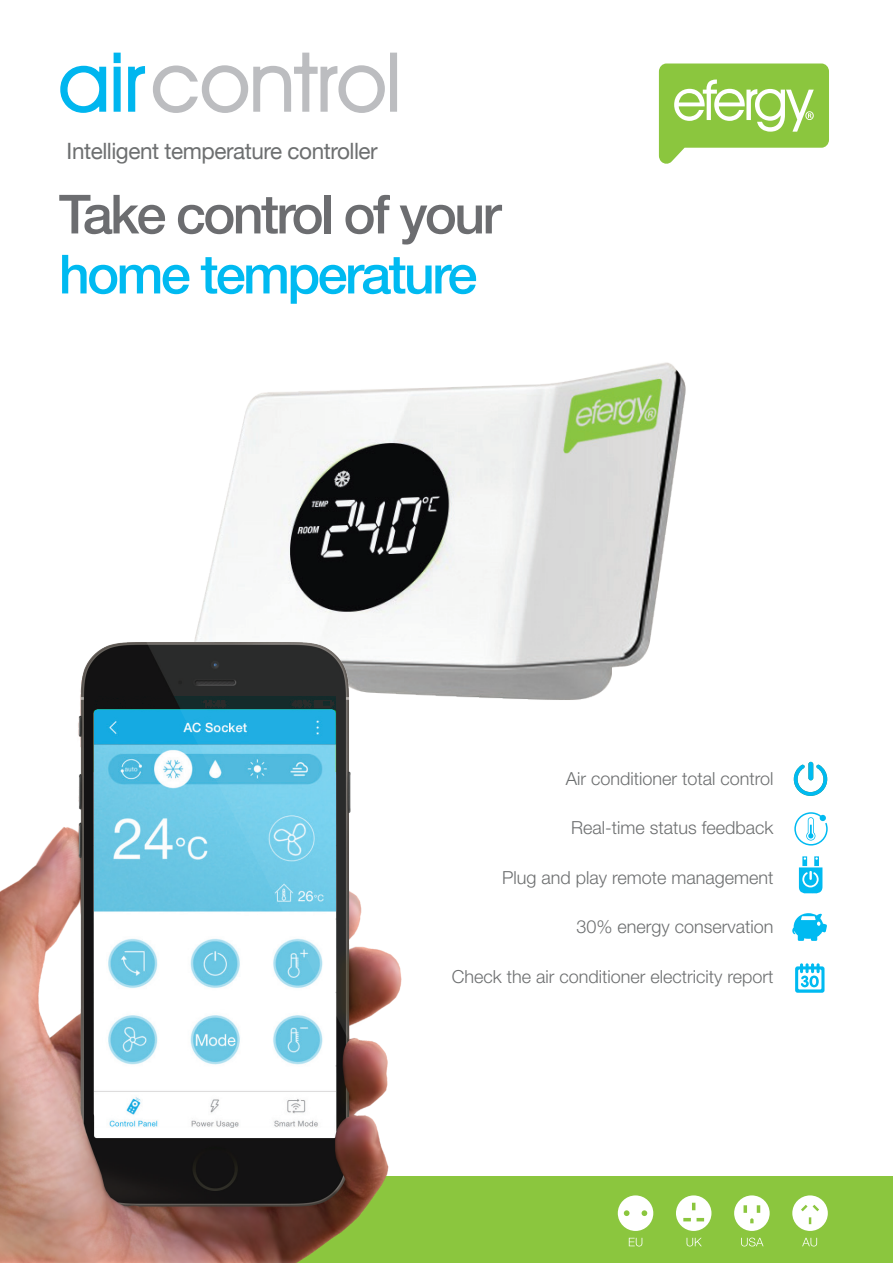
<style>
.page{position:relative;width:893px;height:1263px;background:#fff}
.page>*{position:absolute;margin:0;border:0;box-sizing:border-box;transform-origin:0 0}
.t1{font:81px "Avant Garde IT Cby BT";color:#bcbdc0}
.t2{font:500 54px "Helvetica Neue";letter-spacing:-.05em;color:#6c6d70}
.t3{font:500 54px "Helvetica Neue";letter-spacing:-.05em;color:#00baf1}
.t4{font:22.5px "Helvetica Neue";letter-spacing:-.02em;color:#6d6f70}
.t5{font:300 18px "Helvetica Neue LT Std";color:#6d6f70}
.s1{color:#00b6ef}
</style>
<div class="page">
<img style="left:207px;top:362px;width:479px;height:338px">
<div style="left:0;top:1177px;width:893px;height:86px;background:#8bc63e"></div>
<img style="left:0;top:582px;width:547px;height:681px">
<img style="left:94px;top:697px;width:241px;height:431px">
<svg style="left:180px;top:709px;width:156px;height:306px"></svg>
<svg style="left:659px;top:63px;width:170px;height:101px"></svg>
<svg style="left:618px;top:1195px;width:35px;height:36px"></svg>
<svg style="left:629px;top:1238px;width:13px;height:8px"></svg>
<svg style="left:676px;top:1195px;width:35px;height:36px"></svg>
<svg style="left:687px;top:1238px;width:15px;height:8px"></svg>
<svg style="left:734px;top:1195px;width:36px;height:36px"></svg>
<svg style="left:741px;top:1237px;width:22px;height:9px"></svg>
<svg style="left:792px;top:1195px;width:36px;height:36px"></svg>
<svg style="left:802px;top:1238px;width:15px;height:8px"></svg>
<svg style="left:795px;top:963px;width:29px;height:30px"></svg>
<svg style="left:792px;top:913px;width:35px;height:28px"></svg>
<svg style="left:60px;top:65px;width:47px;height:48px"></svg>
<svg style="left:113px;top:52px;width:8px;height:60px"></svg>
<svg style="left:128px;top:66px;width:18px;height:46px"></svg>
<svg style="left:153px;top:52px;width:232px;height:61px"></svg>
<div style="left:390px;top:53px;width:7px;height:59px;border:2px solid #bcbdc0"></div>
<svg style="left:794px;top:812px;width:34px;height:33px"></svg>
<div style="left:808px;top:762px;width:5px;height:18px;background:#00baf1;border-radius:2px"></div>
<svg style="left:794px;top:764px;width:33px;height:32px"></svg>
<svg style="left:799px;top:856px;width:23px;height:38px"></svg>
<h1 class="t1" style="left:59px;top:33px;width:344px"><span class="s1">air</span>control</h1>
<p class="t4" style="left:67px;top:137px;width:313px">Intelligent temperature controller</p>
<h2 class="t2" style="left:59px;top:182px;width:444px">Take control of your</h2>
<h2 class="t3" style="left:59px;top:242px;width:420px">home temperature</h2>
<p class="t5" style="left:566px;top:767px;width:209px">Air conditioner total control</p>
<p class="t5" style="left:571px;top:817px;width:204px">Real-time status feedback</p>
<p class="t5" style="left:502px;top:866px;width:273px">Plug and play remote management</p>
<p class="t5" style="left:576px;top:916px;width:199px">30% energy conservation</p>
<p class="t5" style="left:452px;top:965px;width:323px">Check the air conditioner electricity report</p>
</div>
